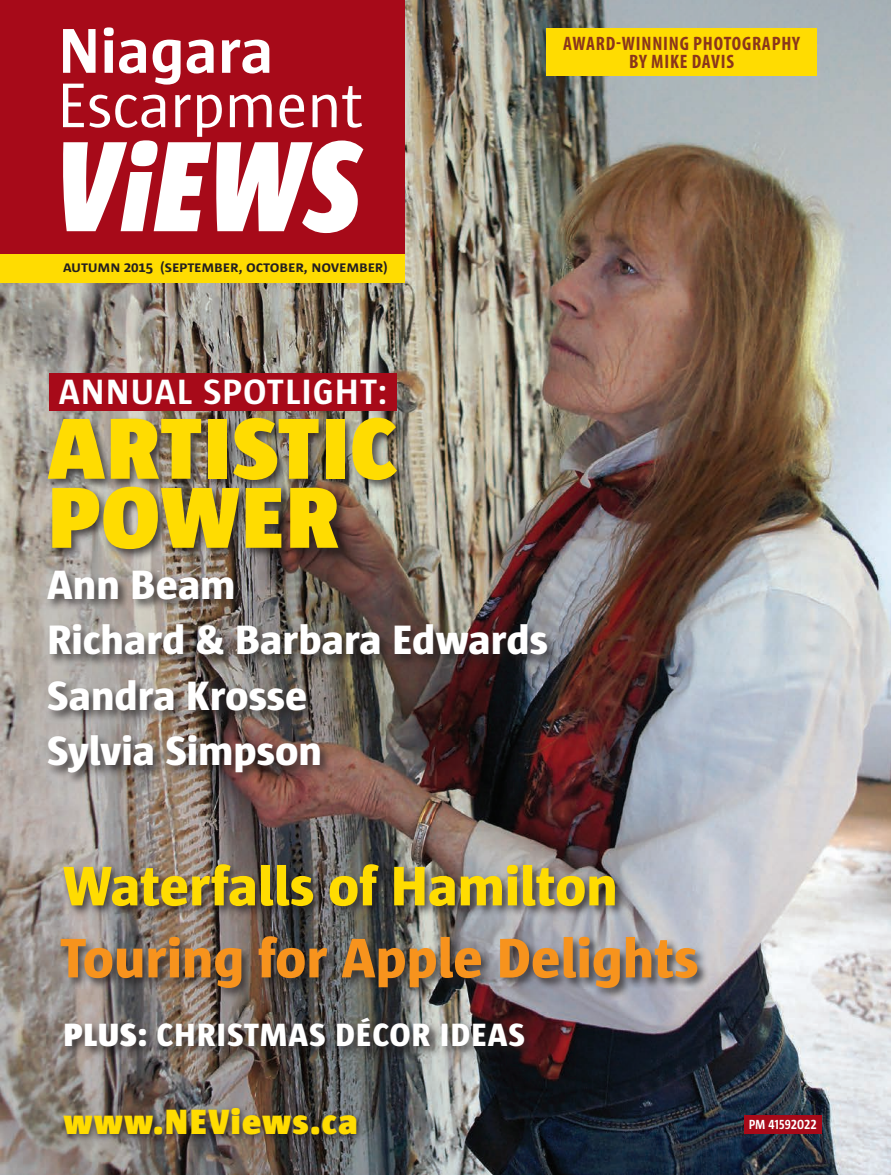
<style>
.page{position:relative;width:891px;height:1175px;background:#fff}
.page>*{position:absolute;margin:0;border:0;box-sizing:border-box;transform-origin:0 0}
.t1{font:900 88.5px/69px "Sun";letter-spacing:.015em;color:#ffdc01}
.t2{font:800 57px "Sun";color:#f7931d}
.t3{font:800 57px "Sun";color:#ffdc01}
.t4{font:800 42px/55.5px "Sun";color:#fff}
.t5{font:700 36px "Sun";letter-spacing:.025em;color:#fff}
.t6{font:900 36px "Sun";letter-spacing:.04em;color:#ffdc01}
.t7{font:800 33px "Sun";letter-spacing:.025em;color:#fff}
.t8{font:700 condensed 19.5px/18px "Myriad Pro";letter-spacing:.04em;color:#8b361b;text-align:center}
.t9{font:700 15px "Sun";letter-spacing:-.01em;color:#231f20}
.t10{font:700 13.5px "Sun";letter-spacing:.015em;color:#fff;scale:.9 1}
.s1{font-weight:900}
</style>
<div class="page">
<img style="left:0;top:0;width:891px;height:1174px">
<div style="left:0;top:0;width:405px;height:254px;background:#a70a19"></div>
<div style="left:0;top:254px;width:405px;height:29px;background:#ffdc01"></div>
<div style="left:49px;top:373px;width:348px;height:38px;background:#a70a19"></div>
<div style="left:45px;top:415px;width:515px;height:370px;background:#231f20;opacity:.75"></div>
<div style="left:58px;top:861px;width:652px;height:138px;background:#231f20;opacity:.75"></div>
<div style="left:59px;top:1103px;width:306px;height:40px;background:#231f20;opacity:.75"></div>
<svg style="left:63px;top:27px;width:300px;height:206px"></svg>
<div style="left:744px;top:1114px;width:77px;height:19px;background:#a70a19"></div>
<div style="left:62px;top:1015px;width:474px;height:43px;background:#231f20;opacity:.75"></div>
<div style="left:546px;top:28px;width:270px;height:48px;background:#ffdc01"></div>
<p class="t8" style="left:563px;top:34px;width:238px">AWARD-WINNING PHOTOGRAPHY<br>BY MIKE DAVIS</p>
<p class="t9" style="left:63px;top:258px;width:326px">autumn 2015 (september, october, november)</p>
<p class="t5" style="left:59px;top:372px;width:330px">ANNUAL SPOTLIGHT:</p>
<h1 class="t1" style="left:48px;top:414px;width:350px">ARTISTIC<br>POWER</h1>
<p class="t4" style="left:47px;top:556px;width:502px">Ann Beam<br>Richard &amp; Barbara Edwards<br>Sandra Krosse<br>Sylvia Simpson</p>
<h2 class="t3" style="left:63px;top:855px;width:557px">Waterfalls of Hamilton</h2>
<h2 class="t2" style="left:60px;top:927px;width:640px">Touring for Apple Delights</h2>
<p class="t7" style="left:64px;top:1016px;width:463px"><span class="s1">PLUS:</span> CHRISTMAS DÉCOR IDEAS</p>
<p class="t6" style="left:63px;top:1102px;width:296px">www.NEViews.ca</p>
<p class="t10" style="left:749px;top:1117px;width:77px">PM 41592022</p>
</div>
